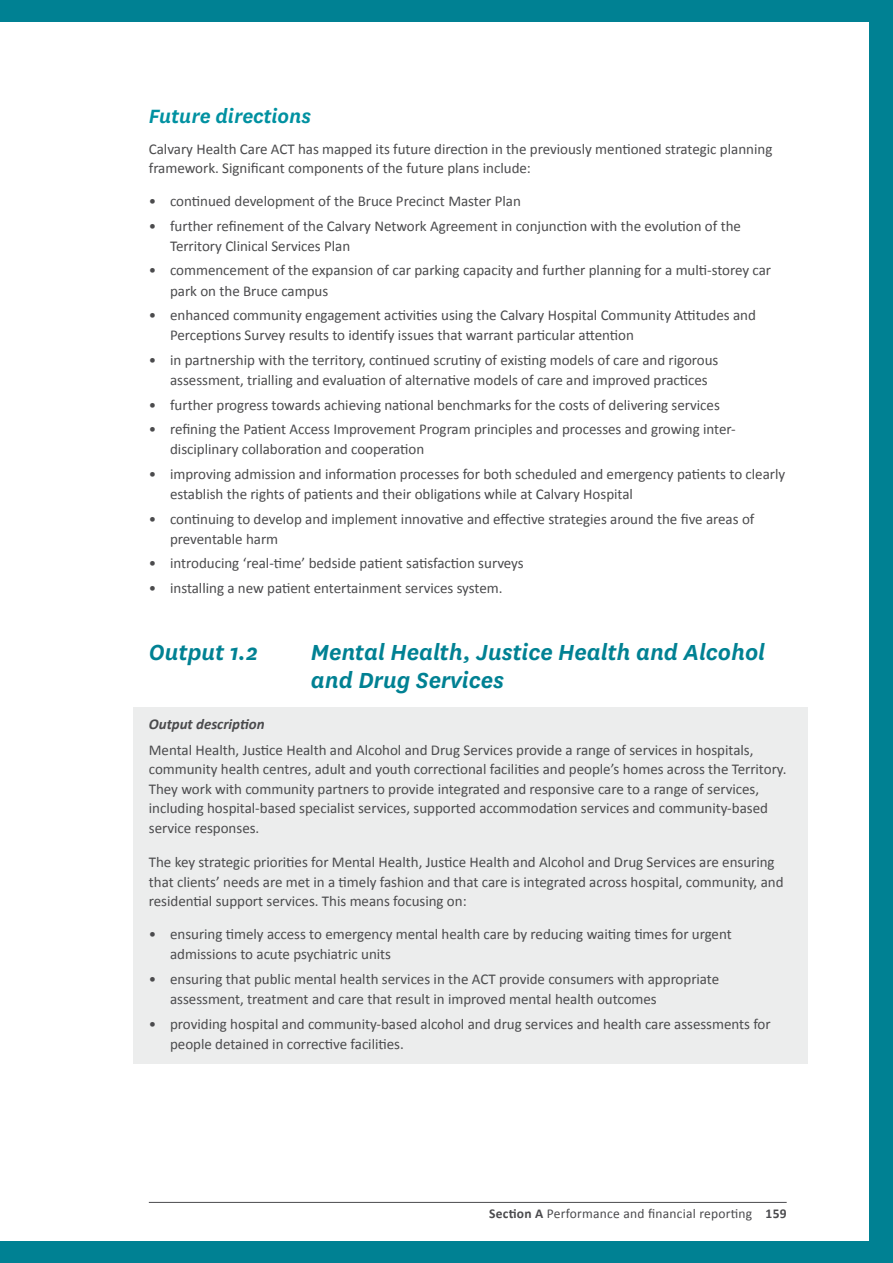
<style>
.page{position:relative;width:893px;height:1263px;background:#fff}
.page>*{position:absolute;margin:0;border:0;box-sizing:border-box;transform-origin:0 0}
.t1{font:italic 600 25.5px/28.5px "National";color:#008193}
.t2{font:italic 600 22.5px "National";color:#0091a1}
.t3{font:15px/20.2px "Calibri";color:#4b4b4d}
.t4{font:italic 700 15px "Calibri";color:#4b4b4d}
.t5{font:13.5px "Calibri";letter-spacing:.02em;color:#4a4a4d}
.s1{font-weight:700}
</style>
<div class="page">
<hr style="left:149px;top:1202px;width:638px;height:1px;background:#4a4a4d">
<div style="left:0;top:0;width:893px;height:21px;background:#008193"></div>
<div style="left:0;top:1242px;width:893px;height:21px;background:#008193"></div>
<div style="left:870px;top:0;width:23px;height:1263px;background:#008193"></div>
<div style="left:134px;top:708px;width:674px;height:356px;background:#eceded"></div>
<h2 class="t2" style="left:149px;top:101px;width:164px">Future directions</h2>
<p class="t3" style="left:149px;top:138px;width:625px;line-height:19.5px">Calvary Health Care ACT has mapped its future direction in the previously mentioned strategic planning framework. Significant components of the future plans include:</p>
<p class="t3" style="left:149px;top:190px;width:374px">• continued development of the Bruce Precinct Master Plan</p>
<p class="t3" style="left:170px;top:215px;width:572px;text-indent:-21px">• further refinement of the Calvary Network Agreement in conjunction with the evolution of the<br>Territory Clinical Services Plan</p>
<p class="t3" style="left:170px;top:259px;width:603px;text-indent:-21px">• commencement of the expansion of car parking capacity and further planning for a multi-storey car park on the Bruce campus</p>
<p class="t3" style="left:170px;top:304px;width:587px;text-indent:-21px">• enhanced community engagement activities using the Calvary Hospital Community Attitudes and<br>Perceptions Survey results to identify issues that warrant particular attention</p>
<p class="t3" style="left:170px;top:349px;width:550px;text-indent:-21px">• in partnership with the territory, continued scrutiny of existing models of care and rigorous assessment, trialling and evaluation of alternative models of care and improved practices</p>
<p class="t3" style="left:149px;top:394px;width:573px">• further progress towards achieving national benchmarks for the costs of delivering services</p>
<p class="t3" style="left:170px;top:418px;width:567px;text-indent:-21px">• refining the Patient Access Improvement Program principles and processes and growing inter&shy;disciplinary collaboration and cooperation</p>
<p class="t3" style="left:170px;top:463px;width:617px;text-indent:-21px">• improving admission and information processes for both scheduled and emergency patients to clearly establish the rights of patients and their obligations while at Calvary Hospital</p>
<p class="t3" style="left:170px;top:508px;width:586px;text-indent:-21px">• continuing to develop and implement innovative and effective strategies around the five areas of preventable harm</p>
<p class="t3" style="left:149px;top:552px;width:376px">• introducing ‘real-time’ bedside patient satisfaction surveys</p>
<p class="t3" style="left:149px;top:577px;width:355px">• installing a new patient entertainment services system.</p>
<h1 class="t1" style="left:149px;top:636px;width:111px">Output 1.2</h1>
<h1 class="t1" style="left:311px;top:636px;width:456px">Mental Health, Justice Health and Alcohol and Drug Services</h1>
<p class="t4" style="left:149px;top:715px;width:117px">Output description</p>
<p class="t3" style="left:149px;top:739px;width:639px;line-height:19.5px">Mental Health, Justice Health and Alcohol and Drug Services provide a range of services in hospitals, community health centres, adult and youth correctional facilities and people’s homes across the Territory.<br>They work with community partners to provide integrated and responsive care to a range of services, including hospital-based specialist services, supported accommodation services and community-based service responses.</p>
<p class="t3" style="left:149px;top:852px;width:636px;line-height:19.5px">The key strategic priorities for Mental Health, Justice Health and Alcohol and Drug Services are ensuring that clients’ needs are met in a timely fashion and that care is integrated across hospital, community, and residential support services. This means focusing on:</p>
<p class="t3" style="left:170px;top:923px;width:563px;text-indent:-21px">• ensuring timely access to emergency mental health care by reducing waiting times for urgent admissions to acute psychiatric units</p>
<p class="t3" style="left:170px;top:968px;width:551px;text-indent:-21px">• ensuring that public mental health services in the ACT provide consumers with appropriate assessment, treatment and care that result in improved mental health outcomes</p>
<p class="t3" style="left:170px;top:1013px;width:602px;text-indent:-21px">• providing hospital and community-based alcohol and drug services and health care assessments for people detained in corrective facilities.</p>
<p class="t5" style="left:489px;top:1205px;width:299px"><span class="s1">Section A</span> Performance and financial reporting <span class="s1">159</span></p>
</div>
